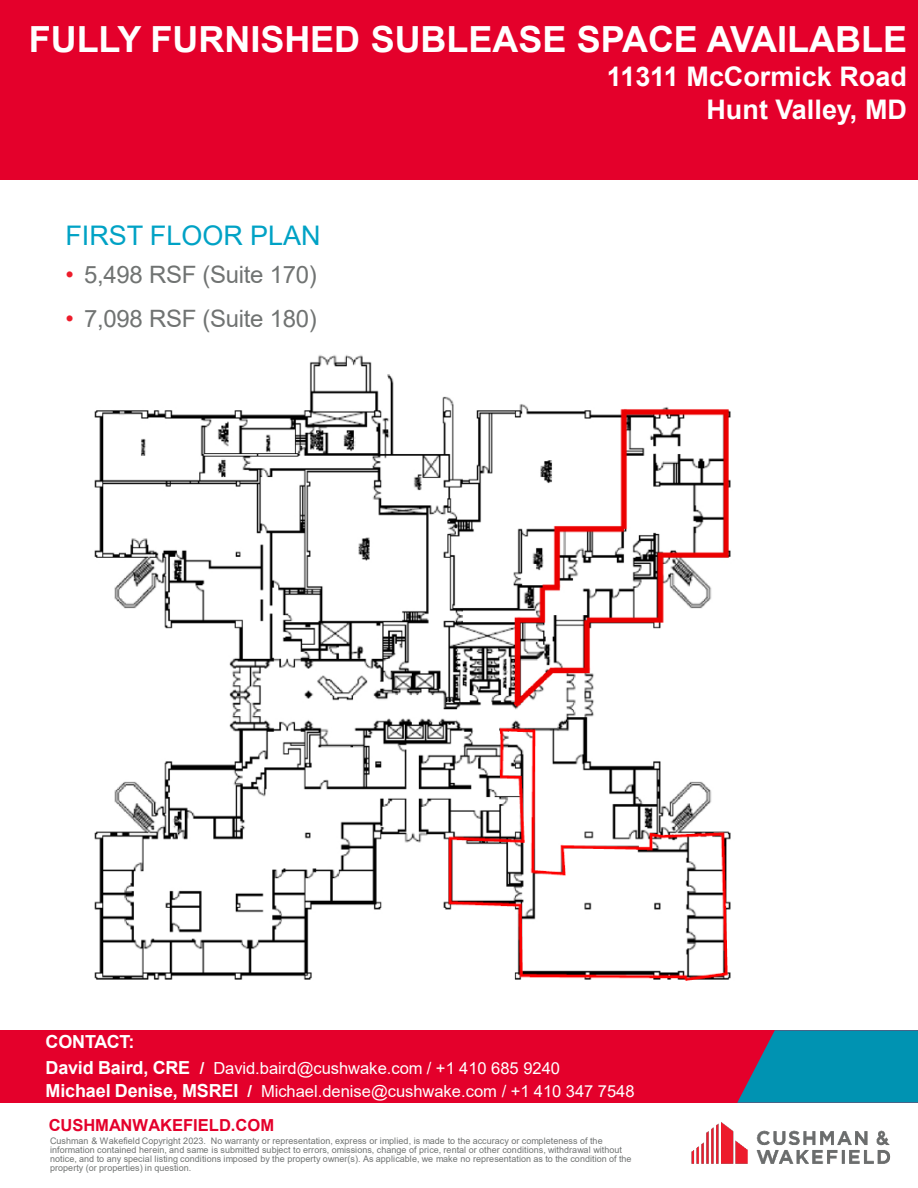
<style>
.page{position:relative;width:918px;height:1188px;background:#fff}
.page>*{position:absolute;margin:0;border:0;box-sizing:border-box;transform-origin:0 0}
.t1{font:700 36px "Arial";color:#fff}
.t2{font:700 27px "Arial";color:#fff}
.t3{font:27px "Arial";color:#00a2c5}
.t4{font:24px "Arial";letter-spacing:-.015em;color:#707372}
.t5{font:700 18px "Arial";letter-spacing:-.01em;color:#fff}
.t6{font:16.5px "Arial";color:#fff}
.t7{font:700 16.5px "Arial";letter-spacing:-.005em;color:#e4002b}
.t8{font:9px/9px "Arial";letter-spacing:.005em;color:#707372}
.s1{color:#ed1c2b}
.s2{font-weight:700;font-size:18px}
.s3{font-weight:700}
</style>
<div class="page">
<div style="left:0;top:1030px;width:918px;height:73px;background:#e4002b"></div>
<svg style="left:737px;top:1030px;width:181px;height:73px;background:#1982a2"></svg>
<img style="left:691px;top:1122px;width:200px;height:42px">
<div style="left:0;top:0;width:918px;height:181px;background:#e4002b"></div>
<img style="left:94px;top:355px;width:637px;height:626px">
<p class="t1" style="left:29px;top:14px;width:880px">FULLY FURNISHED SUBLEASE SPACE AVAILABLE</p>
<p class="t2" style="left:607px;top:58px;width:301px">11311 McCormick Road</p>
<p class="t2" style="left:707px;top:90px;width:202px">Hunt Valley, MD</p>
<p class="t3" style="left:65px;top:217px;width:257px">FIRST FLOOR PLAN</p>
<p class="t4" style="left:65px;top:259px;width:253px"><span class="s1">•</span> 5,498 RSF (Suite 170)</p>
<p class="t4" style="left:65px;top:302px;width:253px"><span class="s1">•</span> 7,098 RSF (Suite 180)</p>
<p class="t5" style="left:46px;top:1029px;width:90px">CONTACT:</p>
<p class="t6" style="left:46px;top:1057px;width:516px"><span class="s2">David Baird, CRE</span> <span class="s3">/</span> David.baird@cushwake.com / +1 410 685 9240</p>
<p class="t6" style="left:46px;top:1080px;width:591px"><span class="s2">Michael Denise, MSREI</span> <span class="s3">/</span> Michael.denise@cushwake.com / +1 410 347 7548</p>
<h3 class="t7" style="left:49px;top:1113px;width:227px">CUSHMANWAKEFIELD.COM</h3>
<p class="t8" style="left:50px;top:1136px;width:583px">Cushman &amp; Wakefield Copyright 2023. No warranty or representation, express or implied, is made to the accuracy or completeness of the information contained herein, and same is submitted subject to errors, omissions, change of price, rental or other conditions, withdrawal without notice, and to any special listing conditions imposed by the property owner(s). As applicable, we make no representation as to the condition of the property (or properties) in question.</p>
</div>
